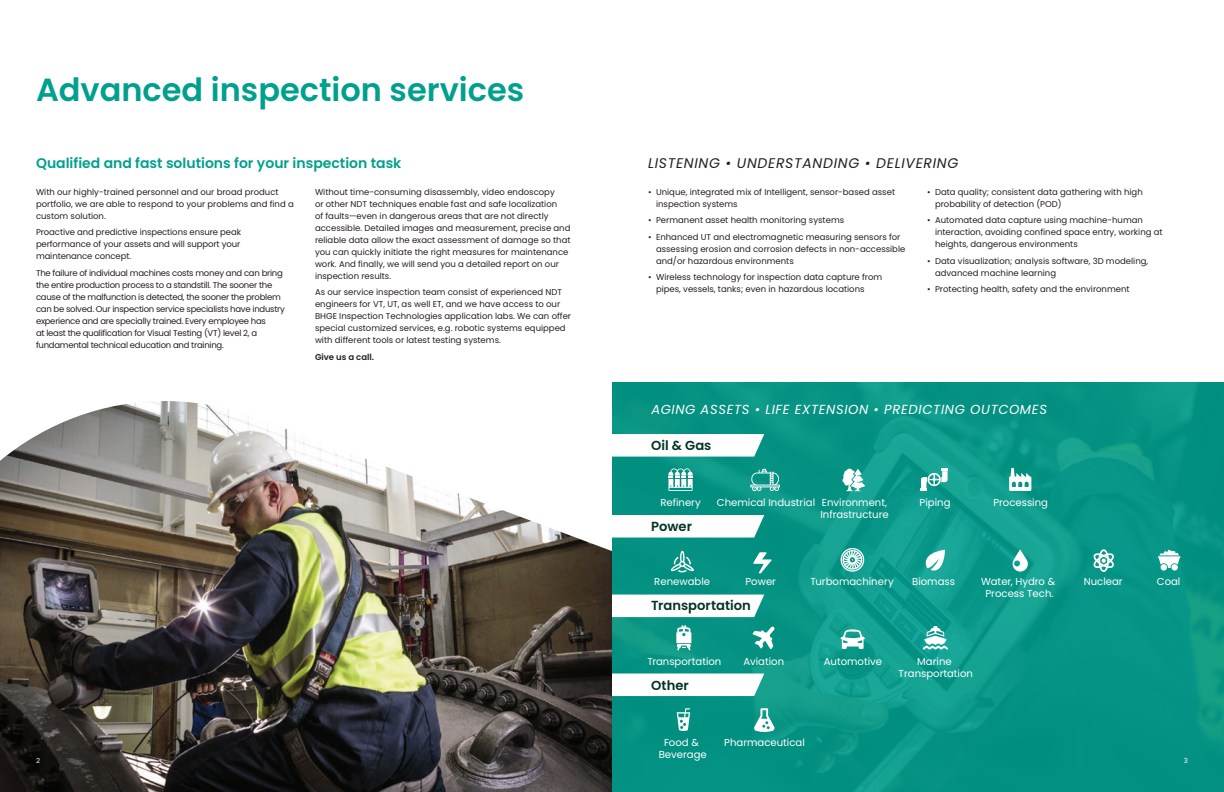
<style>
.page{position:relative;width:1224px;height:792px;background:#fff}
.page>*{position:absolute;margin:0;border:0;box-sizing:border-box;transform-origin:0 0}
._44pt-headline{font:600 32px "Poppins";color:#00a08f}
._15pt-body_subhead{font:600 14px "Poppins";color:#00a08f}
._15pt-body_subhead-2{font:italic 14px "Poppins";letter-spacing:.05em;color:#231f20}
.t1{font:italic 13.1px "Poppins";letter-spacing:.05em;color:#fff}
.t2{font:600 13.1px "Poppins";color:#003323}
.t3{font:10.1px/12.1px "Poppins";color:#fff;text-align:center}
._15pt-body_subhead-3{font:8.5px/12px "Poppins";color:#231f20}
._15pt-body_subhead-4{font:8.5px/12px "Poppins";letter-spacing:-.03em;color:#231f20}
._15pt-body_subhead-5{font:600 8.5px "Poppins";color:#231f20}
.t4{font:7px "Poppins";color:#fff}
</style>
<div class="page">
<img style="left:0;top:401px;width:612px;height:391px">
<svg style="left:612px;top:382px;width:612px;height:410px;background:#089586"></svg>
<svg style="left:612px;top:434px;width:152px;height:23px"></svg>
<svg style="left:612px;top:515px;width:152px;height:23px"></svg>
<svg style="left:612px;top:595px;width:152px;height:22px"></svg>
<svg style="left:612px;top:674px;width:152px;height:22px"></svg>
<svg style="left:677px;top:708px;width:13px;height:23px"></svg>
<svg style="left:754px;top:708px;width:21px;height:24px"></svg>
<svg style="left:676px;top:625px;width:15px;height:25px"></svg>
<svg style="left:753px;top:627px;width:22px;height:22px"></svg>
<svg style="left:841px;top:629px;width:24px;height:20px"></svg>
<svg style="left:923px;top:626px;width:25px;height:24px"></svg>
<svg style="left:671px;top:550px;width:23px;height:22px"></svg>
<svg style="left:753px;top:552px;width:19px;height:21px"></svg>
<svg style="left:841px;top:548px;width:23px;height:24px"></svg>
<svg style="left:920px;top:550px;width:25px;height:24px"></svg>
<svg style="left:1013px;top:550px;width:15px;height:22px"></svg>
<svg style="left:1093px;top:549px;width:21px;height:23px"></svg>
<svg style="left:1158px;top:550px;width:22px;height:18px"></svg>
<div style="left:1171px;top:564px;width:7px;height:7px;background:#fff;border-radius:50%"></div>
<div style="left:1161px;top:564px;width:6px;height:7px;background:#fff;border-radius:50%"></div>
<svg style="left:668px;top:468px;width:25px;height:23px"></svg>
<svg style="left:750px;top:469px;width:30px;height:22px"></svg>
<svg style="left:842px;top:469px;width:23px;height:22px"></svg>
<svg style="left:920px;top:468px;width:28px;height:23px"></svg>
<svg style="left:1009px;top:468px;width:22px;height:23px"></svg>
<p class="_44pt-headline" style="left:36px;top:71px;width:490px">Advanced inspection services</p>
<p class="_15pt-body_subhead" style="left:36px;top:155px;width:367px">Qualified and fast solutions for your inspection task</p>
<p class="_15pt-body_subhead-3" style="left:36px;top:186px;width:259px">With our highly-trained personnel and our broad product portfolio, we are able to respond to your problems and find a custom solution.</p>
<p class="_15pt-body_subhead-3" style="left:36px;top:226px;width:207px;text-align:justify">Proactive and predictive inspections ensure peak performance of your assets and will support your maintenance concept.</p>
<p class="_15pt-body_subhead-4" style="left:36px;top:267px;width:250px">The failure of individual machines costs money and can bring the entire production process to a standstill. The sooner the cause of the malfunction is detected, the sooner the problem can be solved. Our inspection service specialists have industry experience and are specially trained. Every employee has<br>at least the qualification for Visual Testing (VT) level 2, a fundamental technical education and training.</p>
<p class="_15pt-body_subhead-3" style="left:315px;top:186px;width:257px">Without time-consuming disassembly, video endoscopy<br>or other NDT techniques enable fast and safe localization<br>of faults—even in dangerous areas that are not directly accessible. Detailed images and measurement, precise and reliable data allow the exact assessment of damage so that you can quickly initiate the right measures for maintenance work. And finally, we will send you a detailed report on our inspection results.</p>
<p class="_15pt-body_subhead-3" style="left:315px;top:286px;width:258px">As our service inspection team consist of experienced NDT engineers for VT, UT, as well ET, and we have access to our BHGE Inspection Technologies application labs. We can offer special customized services, e.g. robotic systems equipped with different tools or latest testing systems.</p>
<p class="_15pt-body_subhead-5" style="left:315px;top:352px;width:61px">Give us a call.</p>
<p class="_15pt-body_subhead-2" style="left:648px;top:155px;width:312px">LISTENING • UNDERSTANDING • DELIVERING</p>
<p class="_15pt-body_subhead-3" style="left:656px;top:186px;width:241px;text-indent:-8px">• Unique, integrated mix of Intelligent, sensor-based asset inspection systems</p>
<p class="_15pt-body_subhead-3" style="left:648px;top:214px;width:198px">• Permanent asset health monitoring systems</p>
<p class="_15pt-body_subhead-3" style="left:656px;top:231px;width:251px;text-indent:-8px">• Enhanced UT and electromagnetic measuring sensors for assessing erosion and corrosion defects in non-accessible and/or hazardous environments</p>
<p class="_15pt-body_subhead-3" style="left:656px;top:271px;width:228px;text-indent:-8px">• Wireless technology for inspection data capture from pipes, vessels, tanks; even in hazardous locations</p>
<p class="_15pt-body_subhead-3" style="left:935px;top:186px;width:209px;text-indent:-8px">• Data quality; consistent data gathering with high probability of detection (POD)</p>
<p class="_15pt-body_subhead-3" style="left:935px;top:214px;width:229px;text-indent:-8px">• Automated data capture using machine-human interaction, avoiding confined space entry, working at heights, dangerous environments</p>
<p class="_15pt-body_subhead-3" style="left:935px;top:255px;width:215px;text-indent:-8px">• Data visualization; analysis software, 3D modeling, advanced machine learning</p>
<p class="_15pt-body_subhead-3" style="left:927px;top:283px;width:204px">• Protecting health, safety and the environment</p>
<p class="t1" style="left:651px;top:402px;width:397px">AGING ASSETS • LIFE EXTENSION • PREDICTING OUTCOMES</p>
<p class="t2" style="left:651px;top:438px;width:62px">Oil &amp; Gas</p>
<p class="t3" style="left:660px;top:496px;width:42px">Refinery</p>
<p class="t2" style="left:651px;top:519px;width:42px">Power</p>
<p class="t3" style="left:717px;top:496px;width:100px">Chemical Industrial</p>
<p class="t3" style="left:820px;top:496px;width:70px;text-align:left">Environment,<br>Infrastructure</p>
<p class="t3" style="left:920px;top:496px;width:32px">Piping</p>
<p class="t3" style="left:993px;top:496px;width:56px">Processing</p>
<p class="t3" style="left:654px;top:576px;width:57px">Renewable</p>
<p class="t3" style="left:745px;top:576px;width:32px">Power</p>
<p class="t2" style="left:651px;top:598px;width:101px">Transportation</p>
<p class="t3" style="left:647px;top:655px;width:76px">Transportation</p>
<p class="t2" style="left:651px;top:677px;width:39px">Other</p>
<p class="t3" style="left:743px;top:655px;width:42px">Aviation</p>
<p class="t3" style="left:810px;top:576px;width:85px">Turbomachinery</p>
<p class="t3" style="left:912px;top:576px;width:44px">Biomass</p>
<p class="t3" style="left:981px;top:576px;width:76px">Water, Hydro &amp;<br>Process Tech.</p>
<p class="t3" style="left:1084px;top:576px;width:41px">Nuclear</p>
<p class="t3" style="left:1157px;top:576px;width:25px">Coal</p>
<p class="t3" style="left:824px;top:655px;width:60px">Automotive</p>
<p class="t3" style="left:899px;top:655px;width:76px">Marine<br>Transportation</p>
<p class="t3" style="left:724px;top:737px;width:82px">Pharmaceutical</p>
<p class="t3" style="left:659px;top:737px;width:50px">Food &amp;<br>Beverage</p>
<p class="t4" style="left:36px;top:757px;width:6px">2</p>
<p class="t4" style="left:1184px;top:757px;width:6px">3</p>
</div>
